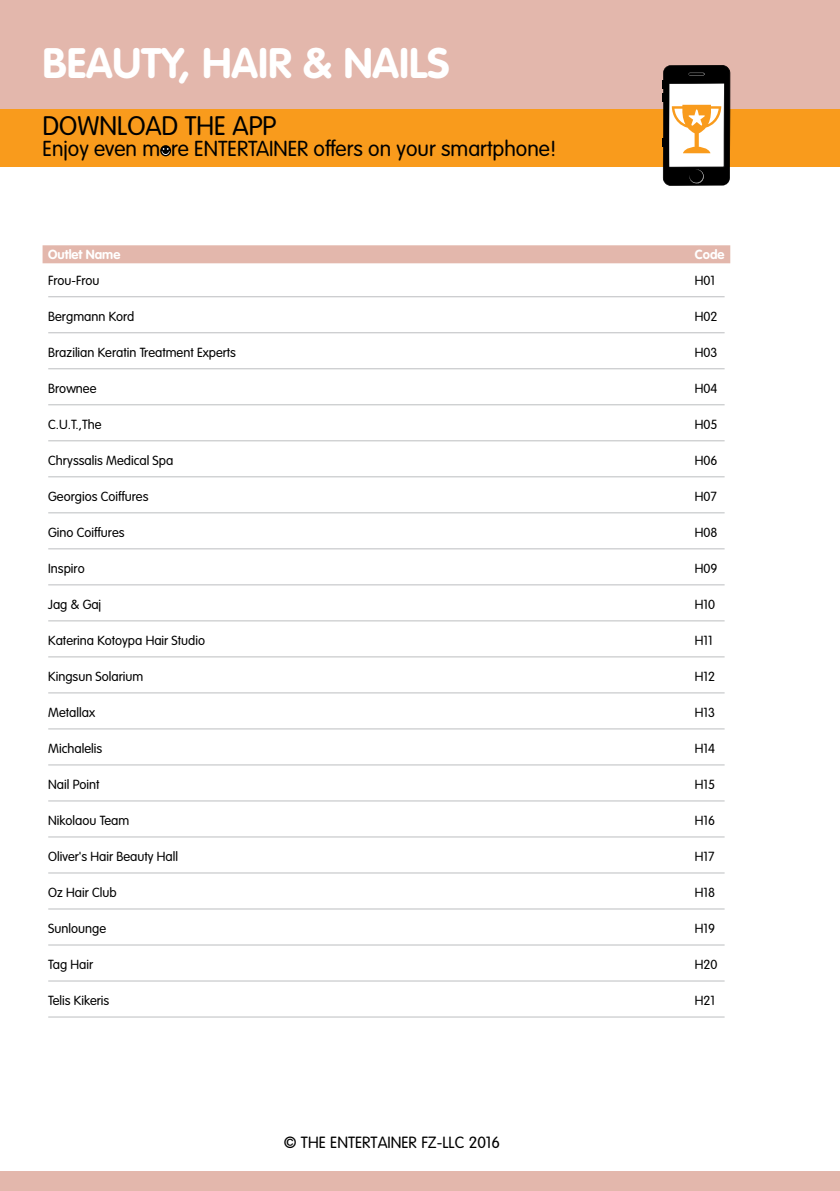
<style>
.page{position:relative;width:840px;height:1191px;background:#fff}
.page>*{position:absolute;margin:0;border:0;box-sizing:border-box;transform-origin:0 0}
.t1{font:700 42px "VAG Rounded LTCYR";color:#fff}
.t2{font:300 26.4px "VAG Rounded LTCYR";color:#000}
.t3{font:300 21.4px "VAG Rounded LTCYR";color:#000}
.t4{font:300 16px "VAG Rounded LTCYR";color:#000}
.t5{font:300 13px "VAG Rounded LTCYR";color:#000}
.t6{font:700 13px "VAG Rounded LTCYR";color:#fff}
</style>
<div class="page">
<div style="left:0;top:1171px;width:839px;height:20px;background:#e3b7ac"></div>
<div style="left:0;top:0;width:839px;height:136px;background:#e3b7ac"></div>
<div style="left:43px;top:245px;width:686px;height:18px;background:#e3b7ac"></div>
<hr style="left:48px;top:296px;width:676px;height:1px;background:#bcbec0">
<hr style="left:48px;top:332px;width:676px;height:1px;background:#bcbec0">
<hr style="left:48px;top:368px;width:676px;height:1px;background:#bcbec0">
<hr style="left:48px;top:404px;width:676px;height:1px;background:#bcbec0">
<hr style="left:48px;top:440px;width:676px;height:1px;background:#bcbec0">
<hr style="left:48px;top:476px;width:676px;height:1px;background:#bcbec0">
<hr style="left:48px;top:512px;width:676px;height:1px;background:#bcbec0">
<hr style="left:48px;top:548px;width:676px;height:1px;background:#bcbec0">
<hr style="left:48px;top:584px;width:676px;height:1px;background:#bcbec0">
<hr style="left:48px;top:620px;width:676px;height:1px;background:#bcbec0">
<hr style="left:48px;top:656px;width:676px;height:1px;background:#bcbec0">
<hr style="left:48px;top:692px;width:676px;height:1px;background:#bcbec0">
<hr style="left:48px;top:728px;width:676px;height:1px;background:#bcbec0">
<hr style="left:48px;top:764px;width:676px;height:1px;background:#bcbec0">
<hr style="left:48px;top:800px;width:676px;height:1px;background:#bcbec0">
<hr style="left:48px;top:836px;width:676px;height:1px;background:#bcbec0">
<hr style="left:48px;top:872px;width:676px;height:1px;background:#bcbec0">
<hr style="left:48px;top:908px;width:676px;height:1px;background:#bcbec0">
<hr style="left:48px;top:944px;width:676px;height:1px;background:#bcbec0">
<hr style="left:48px;top:980px;width:676px;height:1px;background:#bcbec0">
<hr style="left:48px;top:1016px;width:676px;height:1px;background:#bcbec0">
<div style="left:0;top:109px;width:839px;height:58px;background:#f99b1c"></div>
<svg style="left:662px;top:65px;width:67px;height:121px;background:#948879"></svg>
<svg style="left:160px;top:145px;width:11px;height:11px"></svg>
<svg style="left:162px;top:148px;width:7px;height:7px"></svg>
<p class="t1" style="left:43px;top:36px;width:408px">Beauty, Hair &amp; Nails</p>
<p class="t2" style="left:43px;top:110px;width:235px">DOWNLOAD THE APP</p>
<p class="t3" style="left:43px;top:136px;width:173px">Enjoy even m re Entertainer</p>
<p class="t3" style="left:313px;top:136px;width:244px">offers on your smartphone!</p>
<p class="t6" style="left:48px;top:247px;width:73px">Outlet Name</p>
<p class="t6" style="left:694px;top:247px;width:30px">Code</p>
<p class="t5" style="left:48px;top:273px;width:53px">Frou-Frou</p>
<p class="t5" style="left:694px;top:273px;width:22px">H01</p>
<p class="t5" style="left:48px;top:309px;width:88px">Bergmann Kord</p>
<p class="t5" style="left:694px;top:309px;width:24px">H02</p>
<p class="t5" style="left:48px;top:345px;width:189px">Brazilian Keratin Treatment Experts</p>
<p class="t5" style="left:694px;top:345px;width:24px">H03</p>
<p class="t5" style="left:48px;top:381px;width:50px">Brownee</p>
<p class="t5" style="left:694px;top:381px;width:24px">H04</p>
<p class="t5" style="left:48px;top:417px;width:55px">C.U.T.,The</p>
<p class="t5" style="left:694px;top:417px;width:24px">H05</p>
<p class="t5" style="left:48px;top:453px;width:126px">Chryssalis Medical Spa</p>
<p class="t5" style="left:694px;top:453px;width:24px">H06</p>
<p class="t5" style="left:48px;top:489px;width:102px">Georgios Coiffures</p>
<p class="t5" style="left:694px;top:489px;width:24px">H07</p>
<p class="t5" style="left:48px;top:525px;width:78px">Gino Coiffures</p>
<p class="t5" style="left:694px;top:525px;width:24px">H08</p>
<p class="t5" style="left:48px;top:561px;width:38px">Inspiro</p>
<p class="t5" style="left:694px;top:561px;width:24px">H09</p>
<p class="t5" style="left:48px;top:597px;width:54px">Jag &amp; Gaj</p>
<p class="t5" style="left:694px;top:597px;width:22px">H10</p>
<p class="t5" style="left:48px;top:633px;width:158px">Katerina Kotoypa Hair Studio</p>
<p class="t5" style="left:694px;top:633px;width:19px">H11</p>
<p class="t5" style="left:48px;top:669px;width:97px">Kingsun Solarium</p>
<p class="t5" style="left:694px;top:669px;width:22px">H12</p>
<p class="t5" style="left:48px;top:705px;width:48px">Metallax</p>
<p class="t5" style="left:694px;top:705px;width:22px">H13</p>
<p class="t5" style="left:48px;top:741px;width:55px">Michalelis</p>
<p class="t5" style="left:694px;top:741px;width:22px">H14</p>
<p class="t5" style="left:48px;top:777px;width:53px">Nail Point</p>
<p class="t5" style="left:694px;top:777px;width:22px">H15</p>
<p class="t5" style="left:48px;top:813px;width:82px">Nikolaou Team</p>
<p class="t5" style="left:694px;top:813px;width:22px">H16</p>
<p class="t5" style="left:48px;top:849px;width:131px">Oliver's Hair Beauty Hall</p>
<p class="t5" style="left:694px;top:849px;width:21px">H17</p>
<p class="t5" style="left:48px;top:885px;width:70px">Oz Hair Club</p>
<p class="t5" style="left:694px;top:885px;width:22px">H18</p>
<p class="t5" style="left:48px;top:921px;width:59px">Sunlounge</p>
<p class="t5" style="left:694px;top:921px;width:22px">H19</p>
<p class="t5" style="left:48px;top:957px;width:46px">Tag Hair</p>
<p class="t5" style="left:694px;top:957px;width:24px">H20</p>
<p class="t5" style="left:48px;top:993px;width:63px">Telis Kikeris</p>
<p class="t5" style="left:694px;top:993px;width:22px">H21</p>
<p class="t4" style="left:283px;top:1133px;width:218px">© THE ENTERTAINER FZ-LLC 2016</p>
</div>
